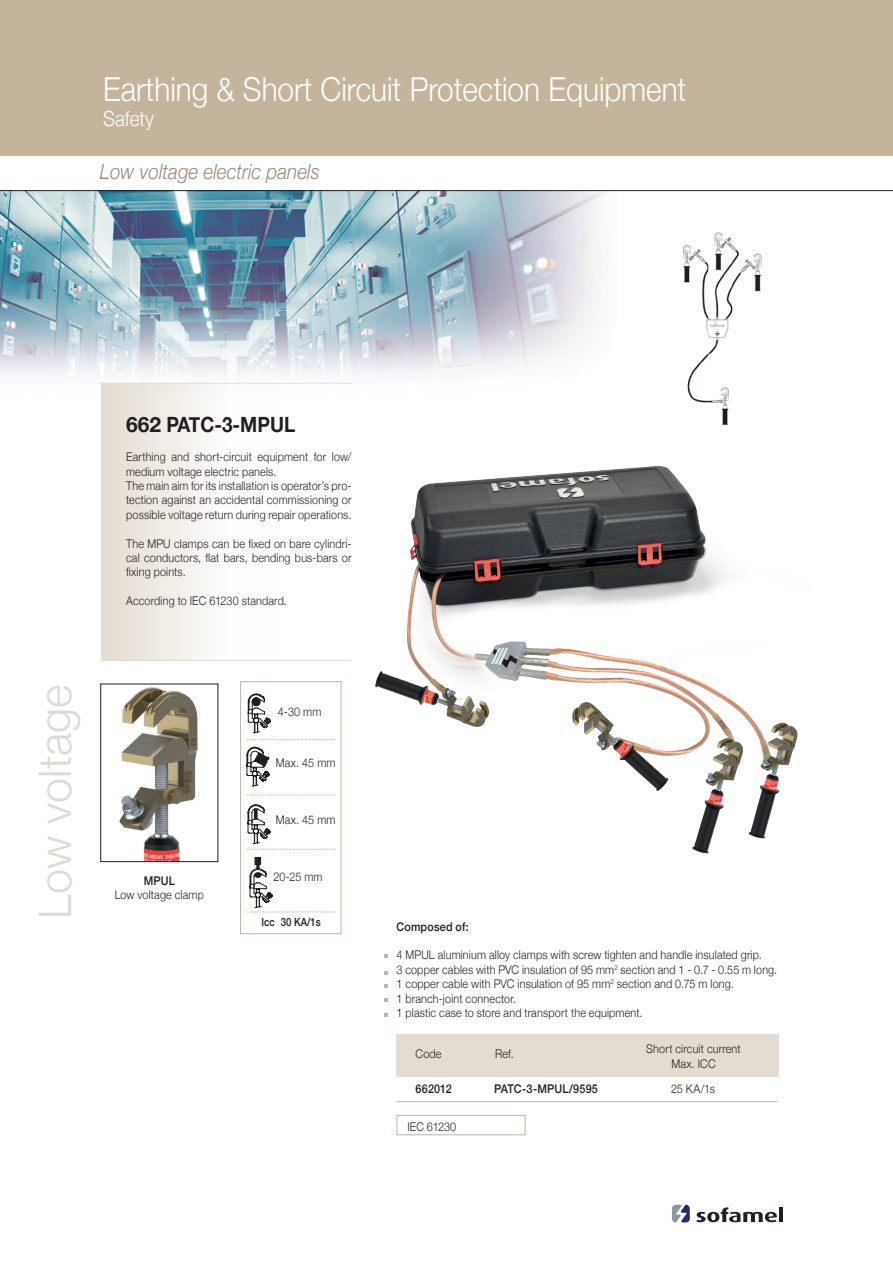
<style>
.page{position:relative;width:893px;height:1263px;background:#fff}
.page>*{position:absolute;margin:0;border:0;box-sizing:border-box;transform-origin:0 0}
.t1{font:300 45px "Helvetica Neue";color:#e0d8d2}
.t2{font:300 33px "Helvetica Neue";color:#fff;scale:.9 1}
.t3{font:italic 300 21px "Helvetica Neue";color:#9b8679;scale:.9 1}
.t4{font:700 21px "Helvetica Neue";color:#231f20}
.t5{font:300 21px "Helvetica Neue";color:#fff;scale:.9 1}
.t6{font:300 12px/14.4px "Helvetica Neue";letter-spacing:.015em;color:#231f20;text-align:justify;scale:.9 1}
.t7{font:500 12px "Helvetica Neue";letter-spacing:.015em;color:#231f20;scale:.9 1}
.t8{font:500 11.25px "Helvetica Neue";color:#231f20;scale:.85 1}
</style>
<div class="page">
<img style="left:0;top:191px;width:791px;height:193px">
<div style="left:0;top:0;width:893px;height:156px;background:#c3b49b"></div>
<hr style="left:0;top:190px;width:893px;height:1px;background:#231f20">
<img style="left:119px;top:686px;width:79px;height:174px">
<div style="left:100px;top:684px;width:118px;height:178px;border:1px solid #231f20"></div>
<div style="left:240px;top:681px;width:101px;height:253px;border:1px solid #c3b49b"></div>
<svg style="left:247px;top:694px;width:88px;height:156px"></svg>
<svg style="left:247px;top:857px;width:88px;height:56px"></svg>
<div style="left:101px;top:383px;width:179px;height:278px;background:linear-gradient(to right,#e4ded3,#fff)"></div>
<hr style="left:101px;top:660px;width:251px;height:1px;background:#e3dcd0">
<hr style="left:101px;top:383px;width:251px;height:1px;background:#e3dcd0">
<img style="left:375px;top:466px;width:423px;height:388px">
<div style="left:396px;top:1034px;width:383px;height:43px;background:#e3dcd0"></div>
<hr style="left:396px;top:1101px;width:381px;height:1px;background:#c3b49b">
<svg style="left:385px;top:954px;width:3px;height:4px"></svg>
<svg style="left:385px;top:984px;width:3px;height:4px"></svg>
<svg style="left:385px;top:998px;width:3px;height:4px"></svg>
<div style="left:396px;top:1115px;width:129px;height:20px;border:1px solid #c3b49b"></div>
<img style="left:676px;top:215px;width:101px;height:210px">
<svg style="left:696px;top:1207px;width:81px;height:15px"></svg>
<hr style="left:779px;top:1207px;width:4px;height:15px;background:#231f20">
<svg style="left:672px;top:1205px;width:18px;height:17px"></svg>
<p class="t2" style="left:103px;top:63px;width:649px">Earthing &amp; Short Circuit Protection Equipment</p>
<p class="t5" style="left:103px;top:102px;width:58px">Safety</p>
<p class="t3" style="left:100px;top:155px;width:246px">Low voltage electric panels</p>
<p class="t1" style="left:19px;top:919px;width:236px;rotate:-90deg">Low voltage</p>
<p class="t4" style="left:126px;top:408px;width:171px">662 PATC-3-MPUL</p>
<p class="t6" style="left:126px;top:449px;width:252px">Earthing and short-circuit equipment for low/ medium voltage electric panels.</p>
<p class="t6" style="left:126px;top:478px;width:252px">The main aim for its installation is operator’s pro&shy;tection against an accidental commissioning or possible voltage return during repair operations.</p>
<p class="t6" style="left:126px;top:535px;width:252px">The MPU clamps can be fixed on bare cylindri&shy;cal conductors, flat bars, bending bus-bars or fixing points.</p>
<p class="t6" style="left:126px;top:593px;width:180px">According to IEC 61230 standard.</p>
<p class="t6" style="left:278px;top:704px;width:50px">4-30 mm</p>
<p class="t6" style="left:276px;top:755px;width:68px">Max. 45 mm</p>
<p class="t7" style="left:144px;top:871px;width:36px">MPUL</p>
<p class="t6" style="left:115px;top:887px;width:101px">Low voltage clamp</p>
<p class="t6" style="left:276px;top:811px;width:68px">Max. 45 mm</p>
<p class="t6" style="left:273px;top:868px;width:56px">20-25 mm</p>
<p class="t8" style="left:262px;top:913px;width:71px">Icc 30 KA/1s</p>
<p class="t7" style="left:396px;top:917px;width:82px">Composed of:</p>
<p class="t6" style="left:396px;top:947px;width:407px">4 MPUL aluminium alloy clamps with screw tighten and handle insulated grip.</p>
<p class="t6" style="left:396px;top:961px;width:425px">3 copper cables with PVC insulation of 95 mm<sup>2</sup> section and 1 - 0.7 - 0.55 m long.</p>
<p class="t6" style="left:396px;top:976px;width:376px">1 copper cable with PVC insulation of 95 mm<sup>2</sup> section and 0.75 m long.</p>
<p class="t6" style="left:396px;top:990px;width:134px">1 branch-joint connector.</p>
<p class="t6" style="left:396px;top:1005px;width:275px">1 plastic case to store and transport the equipment.</p>
<p class="t6" style="left:646px;top:1041px;width:106px">Short circuit current</p>
<p class="t6" style="left:671px;top:1056px;width:51px">Max. ICC</p>
<p class="t6" style="left:416px;top:1045px;width:30px">Code</p>
<p class="t7" style="left:416px;top:1079px;width:42px">662012</p>
<p class="t7" style="left:494px;top:1079px;width:117px">PATC-3-MPUL/9595</p>
<p class="t6" style="left:671px;top:1081px;width:50px">25 KA/1s</p>
<p class="t6" style="left:495px;top:1045px;width:22px">Ref.</p>
<p class="t6" style="left:407px;top:1118px;width:56px">IEC 61230</p>
</div>
